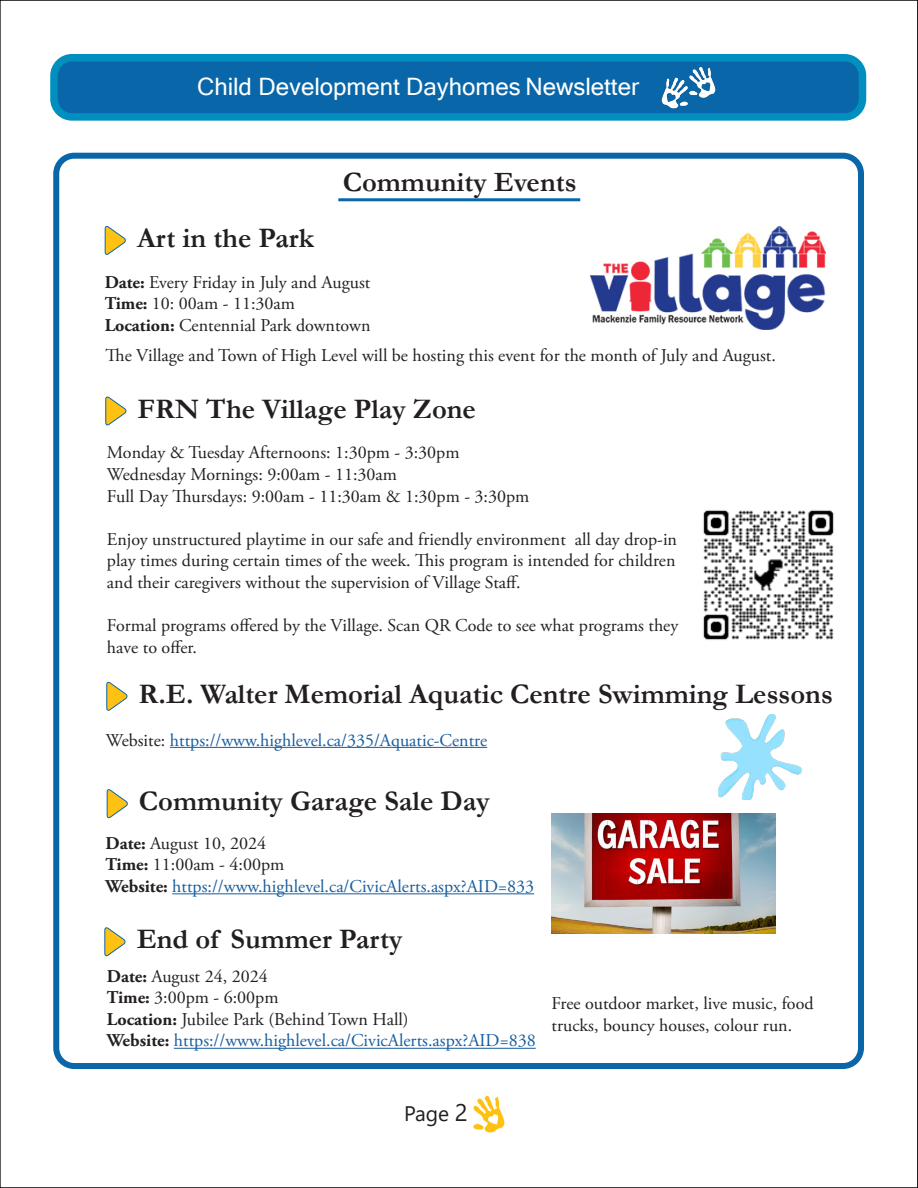
<style>
.page{position:relative;width:918px;height:1188px;background:#fff}
.page>*{position:absolute;margin:0;border:0;box-sizing:border-box;transform-origin:0 0}
.t1{font:700 28.5px "Garamond";color:#231f20}
.t2{font:700 28.2px "Garamond";color:#231f20}
.t3{font:24px "Microsoft Sans Serif";color:#fff}
.t4{font:21px "Segoe UI";color:#231f20}
.t5{font:18px/21.6px "Adobe Garamond Pro";color:#231f20}
.t6{font:18px "Adobe Garamond Pro";color:#175d9e}
.s1{font-weight:700}
.s2{color:#231f20}
.s3{font-weight:700;color:#231f20}
.s4{font-size:24px}
</style>
<div class="page">
<div style="left:54px;top:58px;width:808px;height:59px;background:#0967a9;border-radius:18px"></div>
<div style="left:50px;top:54px;width:816px;height:67px;border:8px solid #008fbf;border-radius:18px"></div>
<img style="left:661px;top:67px;width:55px;height:42px">
<hr style="left:338px;top:198px;width:242px;height:3px;background:#0967a9">
<svg style="left:105px;top:226px;width:21px;height:29px"></svg>
<svg style="left:105px;top:396px;width:21px;height:30px"></svg>
<svg style="left:106px;top:681px;width:21px;height:30px"></svg>
<svg style="left:105px;top:927px;width:20px;height:29px"></svg>
<hr style="left:170px;top:747px;width:317px;height:1px;background:#175d9e">
<img style="left:590px;top:226px;width:235px;height:104px">
<img style="left:718px;top:714px;width:83px;height:85px">
<img style="left:703px;top:510px;width:131px;height:130px">
<svg style="left:107px;top:789px;width:21px;height:29px"></svg>
<hr style="left:172px;top:893px;width:362px;height:1px;background:#175d9e">
<hr style="left:174px;top:1048px;width:362px;height:1px;background:#175d9e">
<img style="left:552px;top:814px;width:224px;height:119px">
<div style="left:53px;top:153px;width:811px;height:916px;border:6px solid #0967a9;border-radius:18px"></div>
<img style="left:473px;top:1096px;width:32px;height:36px">
<svg style="left:917px;top:0;width:1px;height:1188px"></svg>
<p class="t3" style="left:197px;top:71px;width:443px">Child Development Dayhomes Newsletter</p>
<p class="t1" style="left:137px;top:219px;width:179px">Art in the Park</p>
<p class="t2" style="left:343px;top:163px;width:235px">Community Events</p>
<p class="t5" style="left:105px;top:272px;width:267px"><span class="s1">Date:</span> Every Friday in July and August</p>
<p class="t5" style="left:105px;top:293px;width:192px"><span class="s1">Time:</span> 10: 00am - 11:30am</p>
<p class="t5" style="left:105px;top:315px;width:267px"><span class="s1">Location:</span> Centennial Park downtown</p>
<p class="t5" style="left:106px;top:345px;width:672px">The Village and Town of High Level will be hosting this event for the month of July and August.</p>
<p class="t1" style="left:138px;top:389px;width:340px">FRN The Village Play Zone</p>
<p class="t5" style="left:107px;top:443px;width:354px">Monday &amp; Tuesday Afternoons: 1:30pm - 3:30pm</p>
<p class="t5" style="left:107px;top:464px;width:292px">Wednesday Mornings: 9:00am - 11:30am</p>
<p class="t5" style="left:107px;top:486px;width:424px">Full Day Thursdays: 9:00am - 11:30am &amp; 1:30pm - 3:30pm</p>
<p class="t5" style="left:107px;top:529px;width:572px;text-align:justify">Enjoy unstructured playtime in our safe and friendly environment all day drop-in play times during certain times of the week. This program is intended for children and their caregivers without the supervision of Village Staff.</p>
<p class="t5" style="left:107px;top:615px;width:573px">Formal programs offered by the Village. Scan QR Code to see what programs they have to offer.</p>
<p class="t1" style="left:139px;top:674px;width:696px">R.E. Walter Memorial Aquatic Centre Swimming Lessons</p>
<p class="t6" style="left:106px;top:729px;width:383px"><span class="s2">Website:</span> https://www.highlevel.ca/335/Aquatic-Centre</p>
<p class="t1" style="left:139px;top:782px;width:352px">Community Garage Sale Day</p>
<p class="t5" style="left:106px;top:833px;width:162px"><span class="s1">Date:</span> August 10, 2024</p>
<p class="t5" style="left:106px;top:855px;width:180px"><span class="s1">Time:</span> 11:00am - 4:00pm</p>
<p class="t6" style="left:106px;top:876px;width:430px"><span class="s3">Website:</span> https://www.highlevel.ca/CivicAlerts.aspx?AID=833</p>
<p class="t1" style="left:137px;top:920px;width:267px">End of Summer Party</p>
<p class="t5" style="left:107px;top:966px;width:162px"><span class="s1">Date:</span> August 24, 2024</p>
<p class="t5" style="left:107px;top:987px;width:173px"><span class="s1">Time:</span> 3:00pm - 6:00pm</p>
<p class="t5" style="left:107px;top:1009px;width:303px"><span class="s1">Location:</span> Jubilee Park (Behind Town Hall)</p>
<p class="t6" style="left:107px;top:1030px;width:430px"><span class="s3">Website:</span> https://www.highlevel.ca/CivicAlerts.aspx?AID=838</p>
<p class="t5" style="left:552px;top:993px;width:264px">Free outdoor market, live music, food trucks, bouncy houses, colour run.</p>
<p class="t4" style="left:404px;top:1094px;width:65px">Page <span class="s4">2</span></p>
</div>
